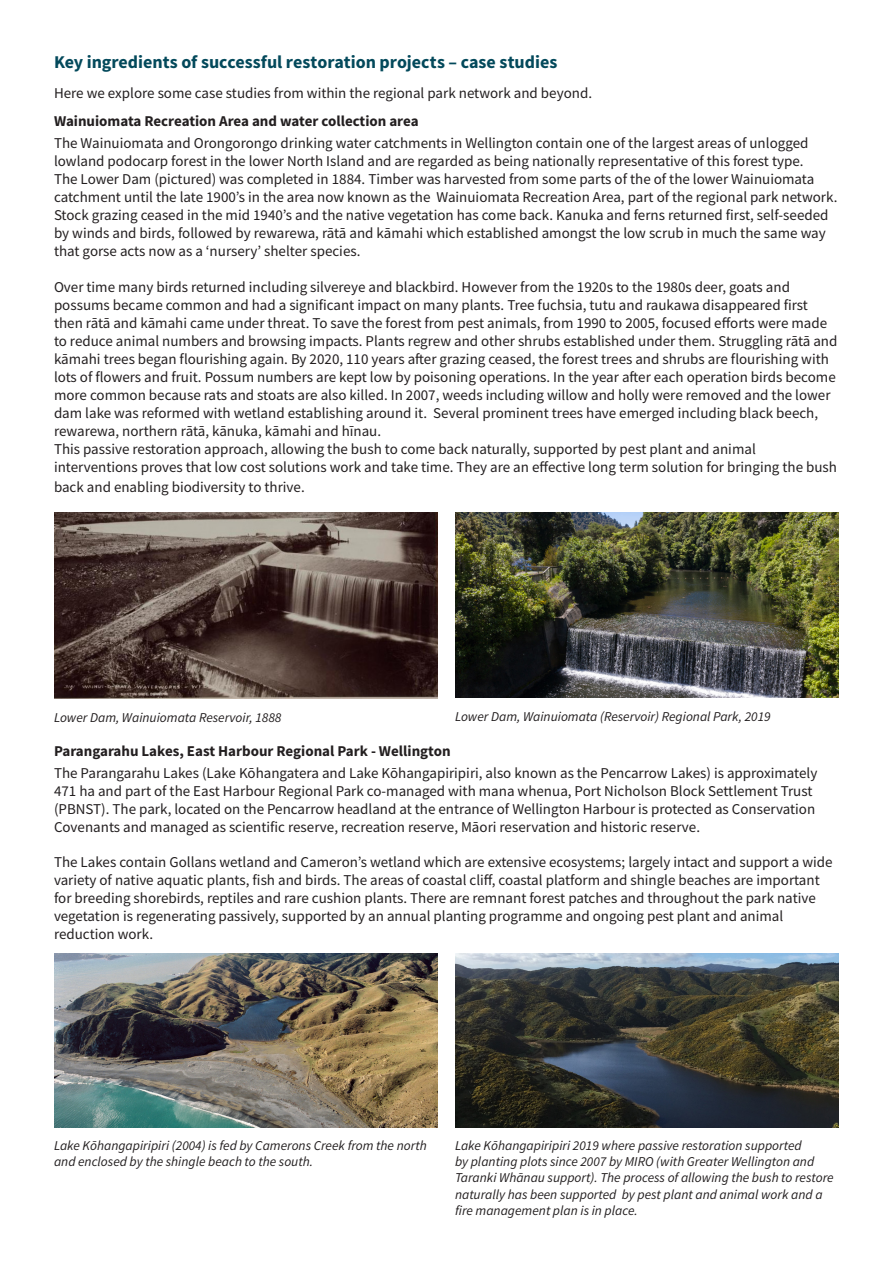
<style>
.page{position:relative;width:893px;height:1263px;background:#fff}
.page>*{position:absolute;margin:0;border:0;box-sizing:border-box;transform-origin:0 0}
.t1{font:700 18px "Source Sans Pro";color:#03495b}
.t2{font:15px/18px "Source Sans Pro";color:#231f20}
.body_-_bold{font:700 15px "Source Sans Pro";color:#231f20}
.t3{font:italic 13.5px/16.2px "Source Sans Pro";color:#231f20}
</style>
<div class="page">
<img style="left:54px;top:513px;width:383px;height:185px">
<img style="left:455px;top:513px;width:383px;height:185px">
<img style="left:54px;top:953px;width:383px;height:174px">
<img style="left:455px;top:953px;width:383px;height:174px">
<h4 class="t1" style="left:54px;top:49px;width:505px">Key ingredients of successful restoration projects – case studies</h4>
<p class="t2" style="left:54px;top:84px;width:540px">Here we explore some case studies from within the regional park network and beyond.</p>
<p class="body_-_bold" style="left:54px;top:111px;width:366px">Wainuiomata Recreation Area and water collection area</p>
<p class="t2" style="left:54px;top:134px;width:785px">The Wainuiomata and Orongorongo drinking water catchments in Wellington contain one of the largest areas of unlogged lowland podocarp forest in the lower North Island and are regarded as being nationally representative of this forest type.<br>The Lower Dam (pictured) was completed in 1884. Timber was harvested from some parts of the of the lower Wainuiomata catchment until the late 1900’s in the area now known as the Wainuiomata Recreation Area, part of the regional park network.<br>Stock grazing ceased in the mid 1940’s and the native vegetation has come back. Kanuka and ferns returned first, self-seeded by winds and birds, followed by rewarewa, rātā and kāmahi which established amongst the low scrub in much the same way that gorse acts now as a ‘nursery’ shelter species.</p>
<p class="t2" style="left:54px;top:278px;width:785px">Over time many birds returned including silvereye and blackbird. However from the 1920s to the 1980s deer, goats and possums became common and had a significant impact on many plants. Tree fuchsia, tutu and raukawa disappeared first then rātā and kāmahi came under threat. To save the forest from pest animals, from 1990 to 2005, focused efforts were made to reduce animal numbers and browsing impacts. Plants regrew and other shrubs established under them. Struggling rātā and kāmahi trees began flourishing again. By 2020, 110 years after grazing ceased, the forest trees and shrubs are flourishing with lots of flowers and fruit. Possum numbers are kept low by poisoning operations. In the year after each operation birds become more common because rats and stoats are also killed. In 2007, weeds including willow and holly were removed and the lower dam lake was reformed with wetland establishing around it. Several prominent trees have emerged including black beech, rewarewa, northern rātā, kānuka, kāmahi and hīnau.</p>
<p class="t2" style="left:54px;top:440px;width:784px">This passive restoration approach, allowing the bush to come back naturally, supported by pest plant and animal interventions proves that low cost solutions work and take time. They are an effective long term solution for bringing the bush</p>
<p class="t2" style="left:54px;top:478px;width:252px">back and enabling biodiversity to thrive.</p>
<p class="t3" style="left:54px;top:709px;width:229px">Lower Dam, Wainuiomata Reservoir, 1888</p>
<p class="t3" style="left:455px;top:708px;width:317px">Lower Dam, Wainuiomata (Reservoir) Regional Park, 2019</p>
<p class="body_-_bold" style="left:54px;top:741px;width:398px">Parangarahu Lakes, East Harbour Regional Park - Wellington</p>
<p class="t2" style="left:54px;top:764px;width:765px">The Parangarahu Lakes (Lake Kōhangatera and Lake Kōhangapiripiri, also known as the Pencarrow Lakes) is approximately 471 ha and part of the East Harbour Regional Park co-managed with mana whenua, Port Nicholson Block Settlement Trust (PBNST). The park, located on the Pencarrow headland at the entrance of Wellington Harbour is protected as Conservation Covenants and managed as scientific reserve, recreation reserve, Māori reservation and historic reserve.</p>
<p class="t2" style="left:54px;top:852px;width:780px">The Lakes contain Gollans wetland and Cameron’s wetland which are extensive ecosystems; largely intact and support a wide variety of native aquatic plants, fish and birds. The areas of coastal cliff, coastal platform and shingle beaches are important for breeding shorebirds, reptiles and rare cushion plants. There are remnant forest patches and throughout the park native vegetation is regenerating passively, supported by an annual planting programme and ongoing pest plant and animal reduction work.</p>
<p class="t3" style="left:54px;top:1137px;width:374px">Lake Kōhangapiripiri (2004) is fed by Camerons Creek from the north and enclosed by the shingle beach to the south.</p>
<p class="t3" style="left:455px;top:1137px;width:380px">Lake Kōhangapiripiri 2019 where passive restoration supported<br>by planting plots since 2007 by MIRO (with Greater Wellington and Taranki Whānau support). The process of allowing the bush to restore naturally has been supported by pest plant and animal work and a fire management plan is in place.</p>
</div>
